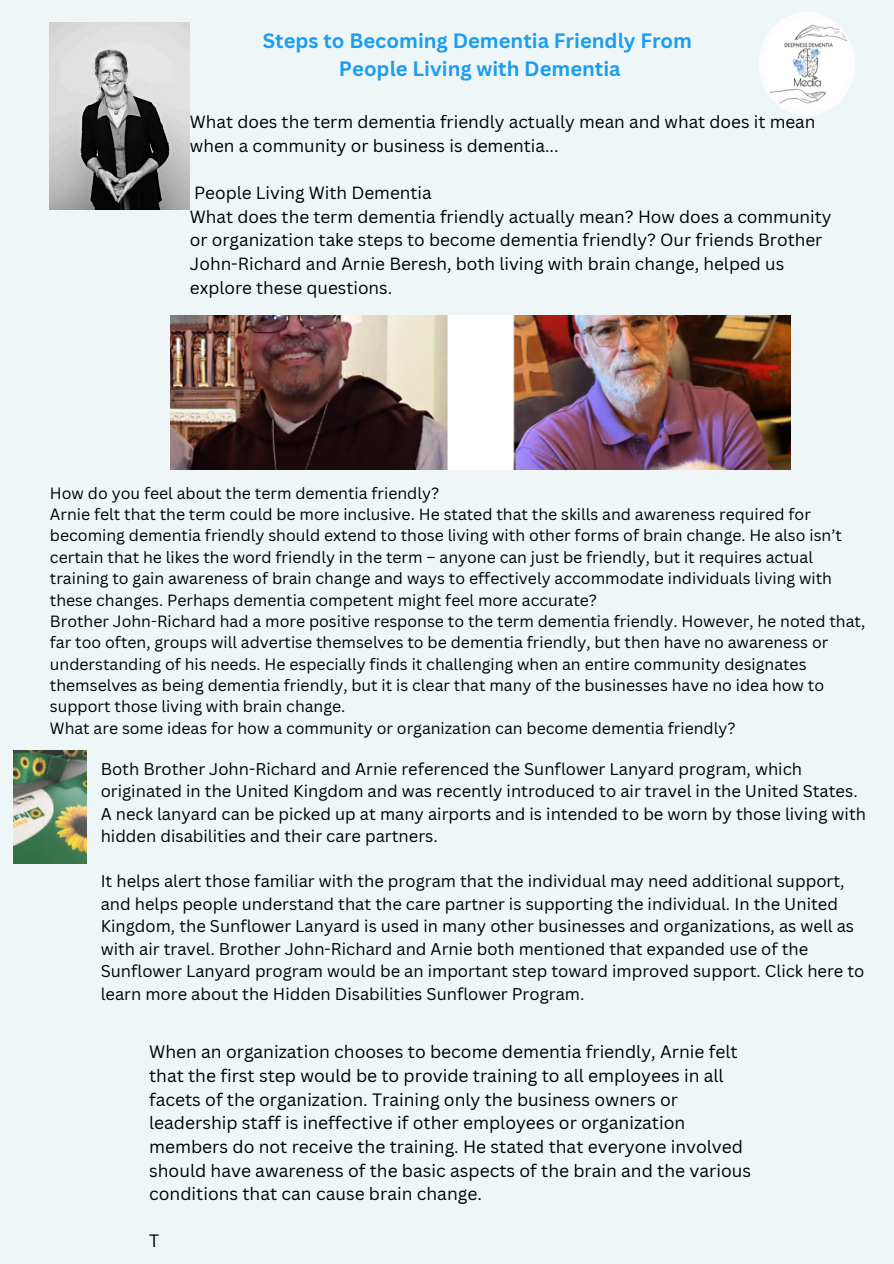
<style>
.page{position:relative;width:894px;height:1264px;background:#fff}
.page>*{position:absolute;margin:0;border:0;box-sizing:border-box;transform-origin:0 0}
.t1{font:700 20.25px/27.9px "Canva Sans";color:#1b9df0;text-align:center}
.t2{font:17.4px/23.7px "Canva Sans";color:#000}
.t3{font:17.1px/23.7px "Canva Sans";color:#000}
.t4{font:16.5px/22.5px "Canva Sans";color:#000}
.t5{font:15.75px/21.3px "Canva Sans";color:#000}
</style>
<div class="page">
<div style="left:0;top:0;width:893px;height:1263px;background:#eef6f7"></div>
<img style="left:759px;top:12px;width:94px;height:104px">
<img style="left:50px;top:22px;width:139px;height:187px">
<img style="left:171px;top:315px;width:618px;height:154px">
<img style="left:13px;top:750px;width:74px;height:113px">
<p class="t1" style="left:263px;top:26px;width:430px">Steps to Becoming Dementia Friendly From<br>People Living with Dementia</p>
<p class="t3" style="left:190px;top:110px;width:627px">What does the term dementia friendly actually mean and what does it mean when a community or business is dementia...</p>
<p class="t3" style="left:194px;top:180px;width:239px">People Living With Dementia</p>
<p class="t3" style="left:190px;top:204px;width:643px">What does the term dementia friendly actually mean? How does a community or organization take steps to become dementia friendly? Our friends Brother John-Richard and Arnie Beresh, both living with brain change, helped us explore these questions.</p>
<p class="t5" style="left:50px;top:482px;width:390px">How do you feel about the term dementia friendly?</p>
<p class="t5" style="left:50px;top:503px;width:793px">Arnie felt that the term could be more inclusive. He stated that the skills and awareness required for becoming dementia friendly should extend to those living with other forms of brain change. He also isn’t certain that he likes the word friendly in the term – anyone can just be friendly, but it requires actual training to gain awareness of brain change and ways to effectively accommodate individuals living with these changes. Perhaps dementia competent might feel more accurate?</p>
<p class="t5" style="left:50px;top:610px;width:816px">Brother John-Richard had a more positive response to the term dementia friendly. However, he noted that, far too often, groups will advertise themselves to be dementia friendly, but then have no awareness or understanding of his needs. He especially finds it challenging when an entire community designates themselves as being dementia friendly, but it is clear that many of the businesses have no idea how to support those living with brain change.</p>
<p class="t5" style="left:50px;top:717px;width:687px">What are some ideas for how a community or organization can become dementia friendly?</p>
<p class="t4" style="left:101px;top:756px;width:766px">Both Brother John-Richard and Arnie referenced the Sunflower Lanyard program, which originated in the United Kingdom and was recently introduced to air travel in the United States.<br>A neck lanyard can be picked up at many airports and is intended to be worn by those living with hidden disabilities and their care partners.</p>
<p class="t4" style="left:101px;top:869px;width:765px">It helps alert those familiar with the program that the individual may need additional support, and helps people understand that the care partner is supporting the individual. In the United Kingdom, the Sunflower Lanyard is used in many other businesses and organizations, as well as with air travel. Brother John-Richard and Arnie both mentioned that expanded use of the Sunflower Lanyard program would be an important step toward improved support. Click here to learn more about the Hidden Disabilities Sunflower Program.</p>
<p class="t2" style="left:149px;top:1039px;width:603px">When an organization chooses to become dementia friendly, Arnie felt that the first step would be to provide training to all employees in all facets of the organization. Training only the business owners or leadership staff is ineffective if other employees or organization members do not receive the training. He stated that everyone involved should have awareness of the basic aspects of the brain and the various conditions that can cause brain change.</p>
<h2 class="t2" style="left:149px;top:1228px;width:12px">T</h2>
</div>
